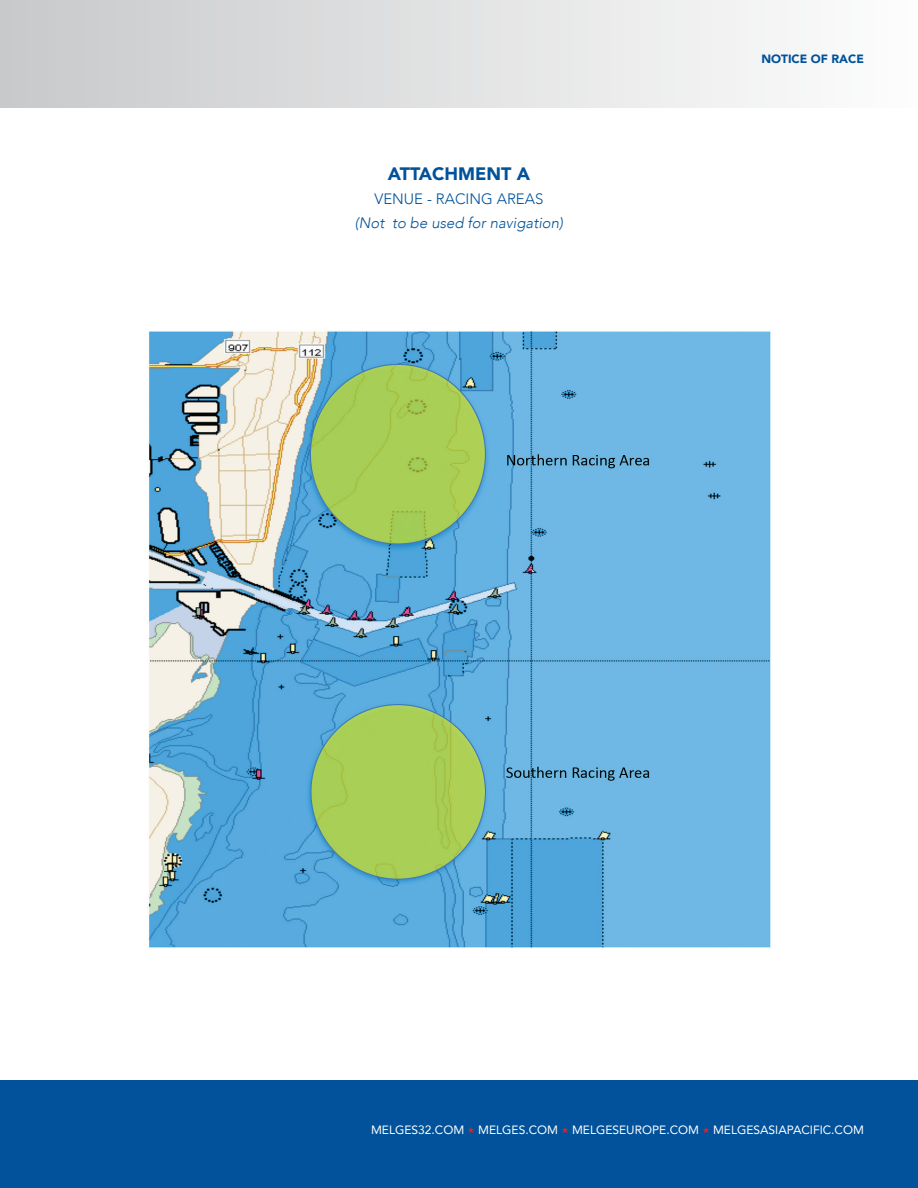
<style>
.page{position:relative;width:918px;height:1188px;background:#fff}
.page>*{position:absolute;margin:0;border:0;box-sizing:border-box;transform-origin:0 0}
.t1{font:900 18px "Avenir";color:#01529a}
.t2{font:italic 300 15px "Avenir";color:#01529a}
.t3{font:300 15px "Avenir";color:#01529a}
.t4{font:12px "Avenir";color:#fff}
.t5{font:900 12px "Avenir";color:#01529a}
.s1{color:#ee1d23}
</style>
<div class="page">
<div style="left:0;top:0;width:918px;height:108px;background:linear-gradient(to right,#c8c9ca,#fdfdfd)"></div>
<div style="left:0;top:1080px;width:918px;height:108px;background:#01529a"></div>
<img style="left:149px;top:331px;width:622px;height:617px">
<h1 class="t1" style="left:388px;top:158px;width:144px">ATTACHMENT A</h1>
<p class="t3" style="left:375px;top:190px;width:170px">VENUE - RACING AREAS</p>
<p class="t2" style="left:355px;top:214px;width:210px">(Not to be used for navigation)</p>
<p class="t5" style="left:761px;top:49px;width:104px">NOTICE OF RACE</p>
<p class="t4" style="left:371px;top:1120px;width:494px">MELGES32.COM <span class="s1">★</span> MELGES.COM <span class="s1">★</span> MELGESEUROPE.COM <span class="s1">★</span> MELGESASIAPACIFIC.COM</p>
</div>
